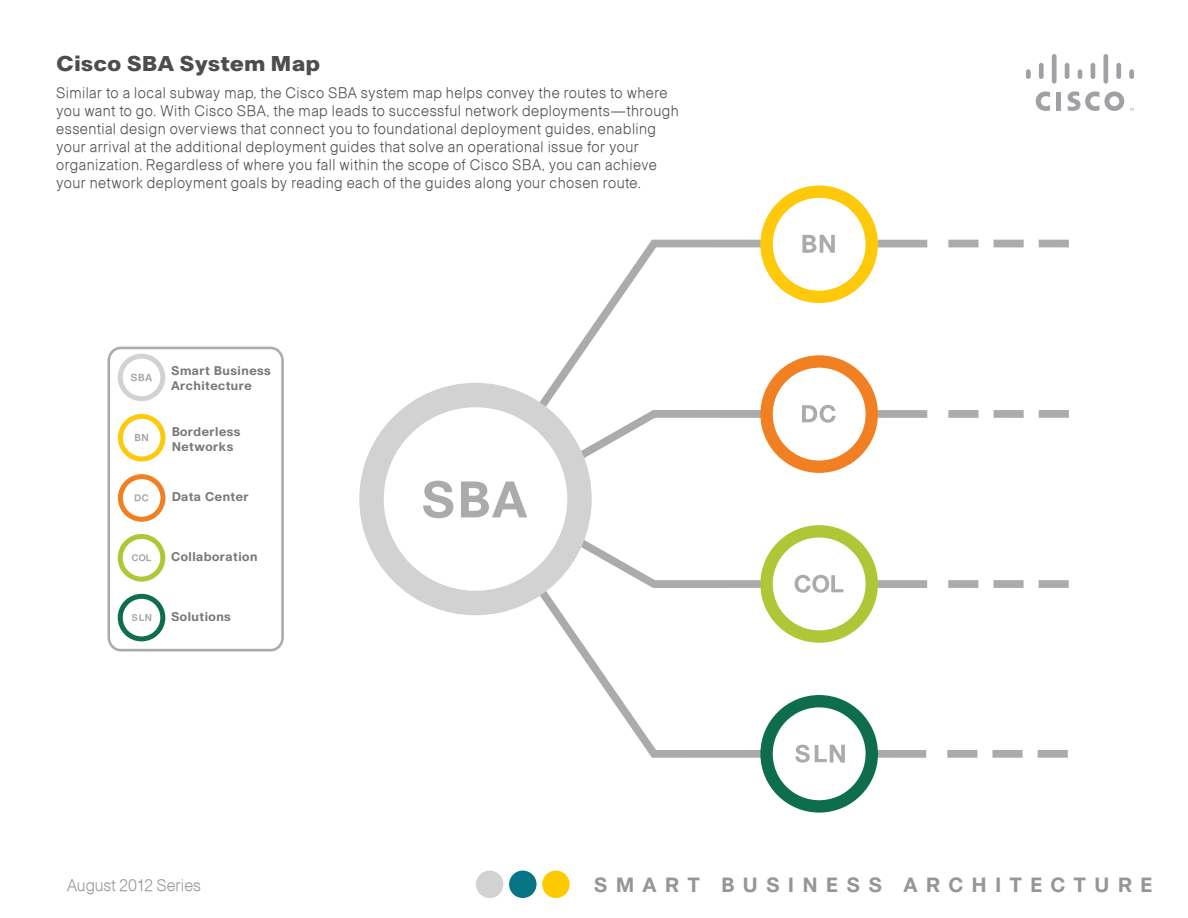
<style>
.page{position:relative;width:1188px;height:918px;background:#fff}
.page>*{position:absolute;margin:0;border:0;box-sizing:border-box;transform-origin:0 0}
.Heading_2_SBA{font:900 21px "Cisco";letter-spacing:-.005em;color:#4d4d4d}
.t1{font:700 20.1px "Cisco";letter-spacing:.4em;color:#969696}
.t2{font:16.5px "Ciscolight";letter-spacing:-.005em;color:#969696;scale:.95 1}
.Body_text_SBA{font:15px/18px "Ciscolight";letter-spacing:.03em;color:#4d4d4d;scale:.95 1}
.t3{font:700 12.45px/14.9px "Cisco";letter-spacing:.04em;color:#050504}
</style>
<div class="page">
<hr style="left:1057px;top:92px;width:4px;height:19px;background:#a0a1a5">
<svg style="left:1036px;top:91px;width:14px;height:20px"></svg>
<div style="left:1026px;top:69px;width:5px;height:10px;background:#a0a1a5;border-radius:2px"></div>
<div style="left:1039px;top:63px;width:5px;height:16px;background:#a0a1a5;border-radius:2px"></div>
<div style="left:1052px;top:54px;width:5px;height:30px;background:#a0a1a5;border-radius:2px"></div>
<hr style="left:1065px;top:63px;width:4px;height:16px;background:#a0a1a5;border-radius:2px">
<hr style="left:1078px;top:69px;width:4px;height:10px;background:#a0a1a5;border-radius:2px">
<hr style="left:1091px;top:63px;width:4px;height:16px;background:#a0a1a5;border-radius:2px">
<div style="left:1103px;top:54px;width:5px;height:30px;background:#a0a1a5;border-radius:2px"></div>
<div style="left:1116px;top:63px;width:5px;height:16px;background:#a0a1a5;border-radius:2px"></div>
<div style="left:1129px;top:69px;width:5px;height:10px;background:#a0a1a5;border-radius:2px"></div>
<svg style="left:1068px;top:91px;width:66px;height:20px"></svg>
<svg style="left:118px;top:414px;width:48px;height:47px"></svg>
<svg style="left:118px;top:354px;width:47px;height:47px"></svg>
<svg style="left:118px;top:534px;width:47px;height:48px"></svg>
<div style="left:108px;top:347px;width:176px;height:304px;border:3px solid #aaabab;border-radius:12px"></div>
<svg style="left:118px;top:594px;width:47px;height:47px"></svg>
<svg style="left:118px;top:474px;width:47px;height:48px"></svg>
<div style="left:867px;top:240px;width:60px;height:7px;background:#aaabab"></div>
<div style="left:948px;top:240px;width:30px;height:7px;background:#aaabab"></div>
<div style="left:994px;top:240px;width:30px;height:7px;background:#aaabab"></div>
<div style="left:1039px;top:240px;width:30px;height:7px;background:#aaabab"></div>
<svg style="left:573px;top:643px;width:187px;height:115px"></svg>
<svg style="left:572px;top:239px;width:188px;height:116px"></svg>
<svg style="left:359px;top:384px;width:102px;height:231px"></svg>
<svg style="left:423px;top:481px;width:30px;height:37px"></svg>
<div style="left:867px;top:410px;width:60px;height:8px;background:#aaabab"></div>
<div style="left:948px;top:410px;width:30px;height:8px;background:#aaabab"></div>
<div style="left:994px;top:410px;width:30px;height:8px;background:#aaabab"></div>
<div style="left:1039px;top:410px;width:30px;height:8px;background:#aaabab"></div>
<div style="left:867px;top:580px;width:60px;height:8px;background:#aaabab"></div>
<div style="left:948px;top:580px;width:30px;height:8px;background:#aaabab"></div>
<div style="left:993px;top:580px;width:31px;height:8px;background:#aaabab"></div>
<div style="left:1039px;top:580px;width:30px;height:8px;background:#aaabab"></div>
<svg style="left:461px;top:355px;width:417px;height:288px"></svg>
<svg style="left:760px;top:185px;width:118px;height:118px"></svg>
<div style="left:866px;top:750px;width:60px;height:8px;background:#aaabab"></div>
<div style="left:947px;top:750px;width:30px;height:8px;background:#aaabab"></div>
<div style="left:992px;top:750px;width:31px;height:8px;background:#aaabab"></div>
<div style="left:1038px;top:750px;width:30px;height:8px;background:#aaabab"></div>
<svg style="left:760px;top:695px;width:118px;height:118px"></svg>
<div style="left:476px;top:871px;width:27px;height:27px;background:#d2d2d2;border-radius:50%"></div>
<div style="left:509px;top:871px;width:28px;height:27px;background:#087587;border-radius:50%"></div>
<div style="left:542px;top:871px;width:28px;height:27px;background:#ffc900;border-radius:50%"></div>
<p class="Heading_2_SBA" style="left:56px;top:50px;width:266px">Cisco SBA System Map</p>
<p class="Body_text_SBA" style="left:56px;top:83px;width:657px">Similar to a local subway map, the Cisco SBA system map helps convey the routes to where you want to go. With Cisco SBA, the map leads to successful network deployments—through essential design overviews that connect you to foundational deployment guides, enabling your arrival at the additional deployment guides that solve an operational issue for your organization. Regardless of where you fall within the scope of Cisco SBA, you can achieve your network deployment goals by reading each of the guides along your chosen route.</p>
<p class="t3" style="left:171px;top:363px;width:101px">Smart Business<br>Architecture</p>
<p class="t3" style="left:171px;top:424px;width:71px">Borderless<br>Networks</p>
<p class="t3" style="left:171px;top:489px;width:79px">Data Center</p>
<p class="t3" style="left:171px;top:549px;width:88px">Collaboration</p>
<p class="t3" style="left:171px;top:609px;width:61px">Solutions</p>
<p class="t2" style="left:67px;top:875px;width:142px">August 2012 Series</p>
<p class="t1" style="left:594px;top:872px;width:560px">SMART BUSINESS ARCHITECTURE</p>
</div>
